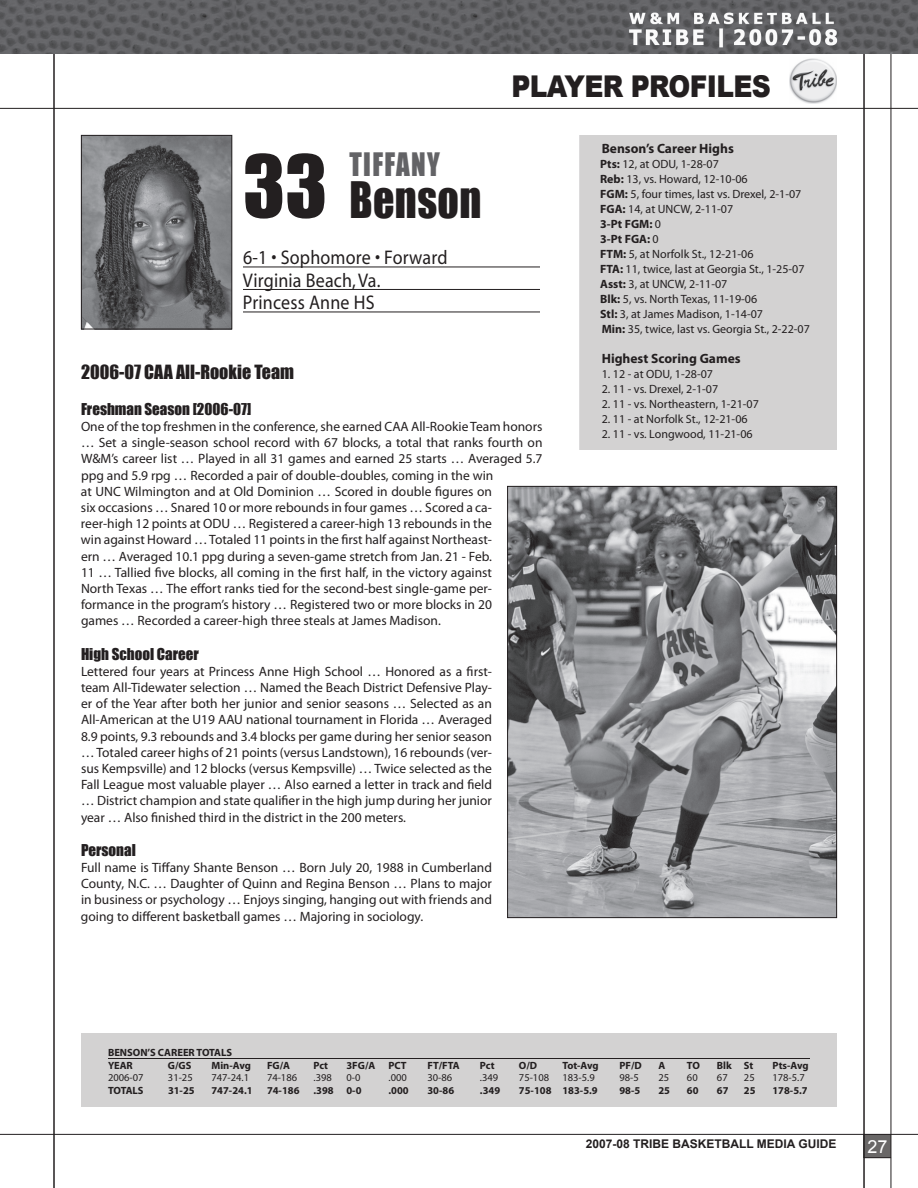
<style>
.page{position:relative;width:918px;height:1188px;background:#fff}
.page>*{position:absolute;margin:0;border:0;box-sizing:border-box;transform-origin:0 0}
.t1{font:79.5px "Impact";color:#231f20}
.t2{font:46.2px "Impact";letter-spacing:.01em;color:#231f20;scale:.91 1}
.t3{font:900 30px "Arial";letter-spacing:-.025em;color:#231f20;scale:.88 1}
.t4{font:29.7px "Impact";letter-spacing:.05em;color:#636366;scale:.91 1}
.t5{font:19.8px/22.5px "Myriad";letter-spacing:.01em;color:#231f20;scale:.91 1}
.t6{font:18px "Impact";color:#231f20}
.t7{font:18px "Arial";color:#fff}
.t8{font:15px "Impact";color:#231f20}
.t9{font:13.5px/16.2px "Myriad Pro";color:#231f20;text-align:justify}
.t10{font:700 13.5px "Myriad Pro";color:#231f20}
.t11{font:12px/15px "Myriad Pro";color:#231f20}
.t12{font:700 12px "Arial";color:#231f20}
.t13{font:700 10.5px/12.6px "Myriad Pro";color:#231f20}
.t14{font:10.5px "Myriad Pro";color:#231f20}
.s1{font-weight:700}
</style>
<div class="page">
<img style="left:0;top:0;width:918px;height:54px">
<hr style="left:863px;top:0;width:2px;height:1188px;background:#231f20">
<hr style="left:891px;top:0;width:1px;height:1188px;background:#231f20">
<hr style="left:53px;top:0;width:2px;height:1188px;background:#231f20">
<hr style="left:0;top:1134px;width:918px;height:1px;background:#231f20">
<div style="left:864px;top:1134px;width:27px;height:24px;background:#696767"></div>
<hr style="left:0;top:108px;width:918px;height:1px;background:#231f20">
<svg style="left:864px;top:1157px;width:27px;height:1px"></svg>
<img style="left:790px;top:58px;width:47px;height:46px">
<hr style="left:243px;top:267px;width:297px;height:1px;background:#231f20">
<hr style="left:243px;top:289px;width:297px;height:1px;background:#231f20">
<hr style="left:243px;top:312px;width:297px;height:1px;background:#231f20">
<img style="left:83px;top:137px;width:147px;height:190px">
<div style="left:81px;top:135px;width:151px;height:194px;border:1px solid #231f20"></div>
<div style="left:580px;top:136px;width:256px;height:313px;background:#d3d2d2"></div>
<img style="left:509px;top:488px;width:326px;height:428px">
<div style="left:507px;top:486px;width:330px;height:432px;border:1px solid #231f20"></div>
<div style="left:81px;top:1033px;width:756px;height:74px;background:#d3d2d2"></div>
<hr style="left:108px;top:1058px;width:702px;height:1px;background:#231f20">
<h3 class="t3" style="left:511px;top:69px;width:296px">PLAYER PROFILES</h3>
<h1 class="t1" style="left:243px;top:137px;width:86px">33</h1>
<h3 class="t4" style="left:350px;top:146px;width:101px">TIFFANY</h3>
<h2 class="t2" style="left:350px;top:171px;width:146px">Benson</h2>
<h3 class="t5" style="left:243px;top:247px;width:226px">6-1 • Sophomore • Forward<br>Virginia Beach, Va.<br>Princess Anne HS</h3>
<h3 class="t6" style="left:81px;top:361px;width:215px">2006-07 CAA All-Rookie Team</h3>
<p class="t8" style="left:81px;top:400px;width:172px">Freshman Season [2006-07]</p>
<p class="t9" style="left:81px;top:419px;width:463px;text-align:left">One of the top freshmen in the conference, she earned CAA All-Rookie Team honors … Set a single-season school record with 67 blocks, a total that ranks fourth on W&amp;M’s career list … Played in all 31 games and earned 25 starts … Averaged 5.7 ppg and 5.9 rpg … Recorded a pair of double-doubles, coming in the win<br>at UNC Wilmington and at Old Dominion … Scored in double figures on<br>six occasions … Snared 10 or more rebounds in four games … Scored a ca&shy;reer-high 12 points at ODU … Registered a career-high 13 rebounds in the<br>win against Howard … Totaled 11 points in the first half against Northeast-<br>ern … Averaged 10.1 ppg during a seven-game stretch from Jan. 21 - Feb.<br>11 … Tallied five blocks, all coming in the first half, in the victory against<br>North Texas … The effort ranks tied for the second-best single-game per&shy;formance in the program’s history … Registered two or more blocks in 20<br>games … Recorded a career-high three steals at James Madison.</p>
<p class="t8" style="left:81px;top:644px;width:119px">High School Career</p>
<p class="t9" style="left:81px;top:663px;width:413px">Lettered four years at Princess Anne High School … Honored as a first&shy;team All-Tidewater selection … Named the Beach District Defensive Play&shy;er of the Year after both her junior and senior seasons … Selected as an All-American at the U19 AAU national tournament in Florida … Averaged 8.9 points, 9.3 rebounds and 3.4 blocks per game during her senior season … Totaled career highs of 21 points (versus Landstown), 16 rebounds (ver&shy;sus Kempsville) and 12 blocks (versus Kempsville) … Twice selected as the Fall League most valuable player … Also earned a letter in track and field … District champion and state qualifier in the high jump during her junior year … Also finished third in the district in the 200 meters.</p>
<p class="t8" style="left:81px;top:841px;width:56px">Personal</p>
<p class="t9" style="left:81px;top:860px;width:413px">Full name is Tiffany Shante Benson … Born July 20, 1988 in Cumberland County, N.C. … Daughter of Quinn and Regina Benson … Plans to major in business or psychology … Enjoys singing, hanging out with friends and going to different basketball games … Majoring in sociology.</p>
<p class="t10" style="left:602px;top:141px;width:134px">Benson’s Career Highs</p>
<p class="t11" style="left:600px;top:157px;width:211px"><span class="s1">Pts:</span> 12, at ODU, 1-28-07<br><span class="s1">Reb:</span> 13, vs. Howard, 12-10-06<br><span class="s1">FGM:</span> 5, four times, last vs. Drexel, 2-1-07<br><span class="s1">FGA:</span> 14, at UNCW, 2-11-07<br><span class="s1">3-Pt FGM:</span> 0<br><span class="s1">3-Pt FGA:</span> 0<br><span class="s1">FTM:</span> 5, at Norfolk St., 12-21-06<br><span class="s1">FTA:</span> 11, twice, last at Georgia St., 1-25-07<br><span class="s1">Asst:</span> 3, at UNCW, 2-11-07<br><span class="s1">Blk:</span> 5, vs. North Texas, 11-19-06<br><span class="s1">Stl:</span> 3, at James Madison, 1-14-07<br><span class="s1">Min:</span> 35, twice, last vs. Georgia St., 2-22-07</p>
<p class="t10" style="left:602px;top:351px;width:140px">Highest Scoring Games</p>
<p class="t11" style="left:602px;top:367px;width:113px">1. 12 - at ODU, 1-28-07</p>
<p class="t11" style="left:602px;top:382px;width:118px">2. 11 - vs. Drexel, 2-1-07</p>
<p class="t11" style="left:602px;top:397px;width:159px">2. 11 - vs. Northeastern, 1-21-07</p>
<p class="t11" style="left:602px;top:412px;width:147px">2. 11 - at Norfolk St., 12-21-06</p>
<p class="t11" style="left:602px;top:427px;width:152px">2. 11 - vs. Longwood, 11-21-06</p>
<p class="t13" style="left:108px;top:1046px;width:126px">BENSON’S CAREER TOTALS<br>YEAR</p>
<p class="t13" style="left:168px;top:1059px;width:25px">G/GS</p>
<p class="t13" style="left:211px;top:1059px;width:41px">Min-Avg</p>
<p class="t13" style="left:267px;top:1059px;width:25px">FG/A</p>
<p class="t13" style="left:313px;top:1059px;width:16px">Pct</p>
<p class="t13" style="left:346px;top:1059px;width:62px">3FG/A PCT</p>
<p class="t13" style="left:427px;top:1059px;width:34px">FT/FTA</p>
<p class="t13" style="left:480px;top:1059px;width:16px">Pct</p>
<p class="t13" style="left:519px;top:1059px;width:20px">O/D</p>
<p class="t13" style="left:562px;top:1059px;width:38px">Tot-Avg</p>
<p class="t13" style="left:619px;top:1059px;width:24px">PF/D</p>
<p class="t13" style="left:658px;top:1059px;width:8px">A</p>
<p class="t13" style="left:687px;top:1059px;width:14px">TO</p>
<p class="t13" style="left:717px;top:1059px;width:38px">Blk St</p>
<p class="t13" style="left:772px;top:1059px;width:38px">Pts-Avg</p>
<p class="t14" style="left:108px;top:1072px;width:37px">2006-07</p>
<p class="t14" style="left:168px;top:1072px;width:26px">31-25</p>
<p class="t14" style="left:211px;top:1072px;width:39px">747-24.1</p>
<p class="t14" style="left:267px;top:1072px;width:32px">74-186</p>
<p class="t14" style="left:313px;top:1072px;width:20px">.398</p>
<p class="t14" style="left:346px;top:1072px;width:15px">0-0</p>
<p class="t14" style="left:388px;top:1072px;width:20px">.000</p>
<p class="t14" style="left:427px;top:1072px;width:26px">30-86</p>
<p class="t14" style="left:480px;top:1072px;width:20px">.349</p>
<p class="t14" style="left:519px;top:1072px;width:32px">75-108</p>
<p class="t14" style="left:562px;top:1072px;width:34px">183-5.9</p>
<p class="t14" style="left:619px;top:1072px;width:21px">98-5</p>
<p class="t14" style="left:658px;top:1072px;width:12px">25</p>
<p class="t14" style="left:687px;top:1072px;width:12px">60</p>
<p class="t14" style="left:717px;top:1072px;width:12px">67</p>
<p class="t14" style="left:744px;top:1072px;width:12px">25</p>
<p class="t14" style="left:772px;top:1072px;width:34px">178-5.7</p>
<p class="t13" style="left:108px;top:1084px;width:37px">TOTALS</p>
<p class="t13" style="left:168px;top:1084px;width:28px">31-25</p>
<p class="t13" style="left:212px;top:1084px;width:43px">747-24.1</p>
<p class="t13" style="left:267px;top:1084px;width:34px">74-186</p>
<p class="t13" style="left:313px;top:1084px;width:50px">.398 0-0</p>
<p class="t13" style="left:388px;top:1084px;width:22px">.000</p>
<p class="t13" style="left:427px;top:1084px;width:28px">30-86</p>
<p class="t13" style="left:480px;top:1084px;width:22px">.349</p>
<p class="t13" style="left:519px;top:1084px;width:80px">75-108 183-5.9</p>
<p class="t13" style="left:620px;top:1084px;width:22px">98-5</p>
<p class="t13" style="left:658px;top:1084px;width:13px">25</p>
<p class="t13" style="left:687px;top:1084px;width:13px">60</p>
<p class="t13" style="left:717px;top:1084px;width:13px">67</p>
<p class="t13" style="left:744px;top:1084px;width:13px">25</p>
<p class="t13" style="left:772px;top:1084px;width:37px">178-5.7</p>
<p class="t12" style="left:586px;top:1137px;width:252px">2007-08 TRIBE BASKETBALL MEDIA GUIDE</p>
<h3 class="t7" style="left:867px;top:1136px;width:22px">27</h3>
</div>
